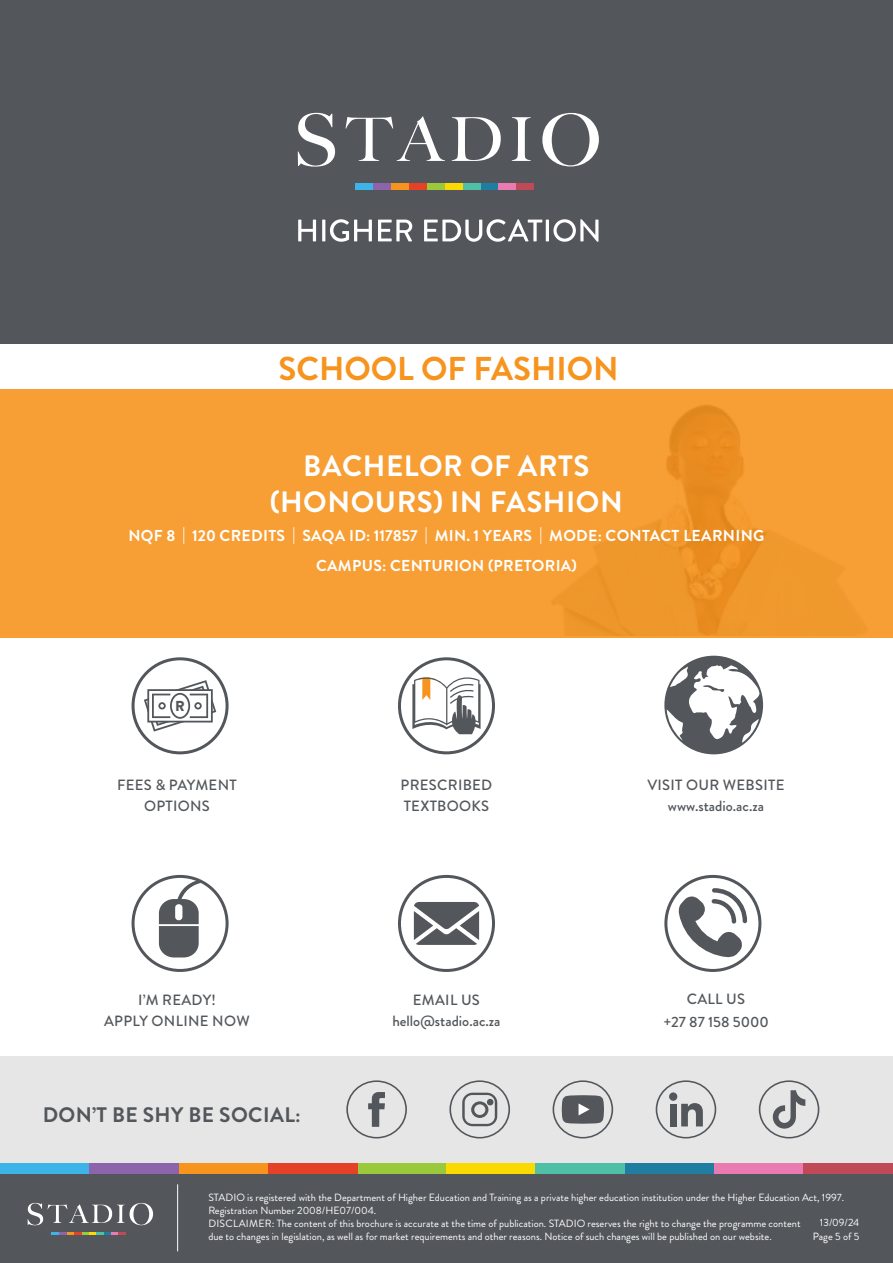
<style>
.page{position:relative;width:893px;height:1263px;background:#fff}
.page>*{position:absolute;margin:0;border:0;box-sizing:border-box;transform-origin:0 0}
.t1{font:700 33px "Brandon Grotesque";color:#f7941e}
.t2{font:700 29.4px/36.3px "Brandon Grotesque";letter-spacing:.02em;color:#fff;text-align:center}
.t3{font:700 21px "Brandon Grotesque";letter-spacing:.02em;color:#53575b}
.t4{font:700 15.75px/29.1px "Brandon Grotesque";letter-spacing:.02em;color:#fff;text-align:center}
.t5{font:500 14.85px/21px "Brandon Grotesque";letter-spacing:.02em;color:#53575b;text-align:center}
.t6{font:500 14.85px/22.5px "Brandon Grotesque";color:#53575b;text-align:center}
.t7{font:900 14.4px "Brandon Grotesque";color:#53575b}
.t8{font:10.5px/12.8px "Brandon Grotesque";color:#fff}
</style>
<div class="page">
<div style="left:0;top:1172px;width:893px;height:91px;background:#53575b"></div>
<hr style="left:177px;top:1184px;width:1px;height:67px;background:#fff">
<svg style="left:28px;top:1203px;width:125px;height:22px"></svg>
<svg style="left:52px;top:1232px;width:74px;height:3px"></svg>
<div style="left:357px;top:1163px;width:89px;height:11px;background:#9aca3c"></div>
<div style="left:179px;top:1163px;width:89px;height:11px;background:#f7941e"></div>
<div style="left:625px;top:1163px;width:89px;height:11px;background:#207da2"></div>
<div style="left:0;top:1163px;width:89px;height:11px;background:#3cb4e7"></div>
<div style="left:89px;top:1163px;width:90px;height:11px;background:#8d64aa"></div>
<div style="left:268px;top:1163px;width:89px;height:11px;background:#e44126"></div>
<div style="left:446px;top:1163px;width:90px;height:11px;background:#fada00"></div>
<div style="left:536px;top:1163px;width:89px;height:11px;background:#4fbfa5"></div>
<div style="left:714px;top:1163px;width:90px;height:11px;background:#e97bb1"></div>
<div style="left:804px;top:1163px;width:89px;height:11px;background:#bf4956"></div>
<div style="left:0;top:1056px;width:893px;height:107px;background:#e6e6e7"></div>
<div style="left:0;top:345px;width:893px;height:293px;background:#f79e34"></div>
<div style="left:0;top:0;width:893px;height:345px;background:#53575b"></div>
<div style="left:0;top:344px;width:893px;height:45px;background:#fff"></div>
<svg style="left:298px;top:113px;width:203px;height:71px"></svg>
<svg style="left:511px;top:117px;width:20px;height:44px"></svg>
<svg style="left:542px;top:113px;width:57px;height:54px"></svg>
<div style="left:427px;top:184px;width:18px;height:6px;background:#9aca3c"></div>
<div style="left:391px;top:184px;width:18px;height:6px;background:#f7941e"></div>
<div style="left:481px;top:184px;width:17px;height:6px;background:#207da2"></div>
<div style="left:355px;top:184px;width:18px;height:6px;background:#3cb4e7"></div>
<div style="left:373px;top:184px;width:18px;height:6px;background:#8d64aa"></div>
<div style="left:409px;top:184px;width:18px;height:6px;background:#e44126"></div>
<div style="left:445px;top:184px;width:18px;height:6px;background:#fada00"></div>
<div style="left:463px;top:184px;width:18px;height:6px;background:#4fbfa5"></div>
<div style="left:498px;top:184px;width:18px;height:6px;background:#e97bb1"></div>
<div style="left:516px;top:184px;width:18px;height:6px;background:#bf4956"></div>
<svg style="left:298px;top:220px;width:18px;height:21px"></svg>
<hr style="left:322px;top:220px;width:3px;height:21px;background:#fff">
<svg style="left:330px;top:219px;width:42px;height:23px"></svg>
<svg style="left:378px;top:220px;width:34px;height:21px"></svg>
<svg style="left:424px;top:219px;width:118px;height:23px"></svg>
<hr style="left:546px;top:220px;width:3px;height:21px;background:#fff">
<svg style="left:553px;top:219px;width:45px;height:23px"></svg>
<svg style="left:159px;top:880px;width:42px;height:77px"></svg>
<div style="left:132px;top:875px;width:97px;height:97px;border:3px solid #53575b;border-radius:50%"></div>
<svg style="left:678px;top:888px;width:69px;height:69px"></svg>
<div style="left:664px;top:875px;width:97px;height:97px;border:3px solid #53575b;border-radius:50%"></div>
<svg style="left:414px;top:902px;width:65px;height:43px"></svg>
<div style="left:398px;top:875px;width:97px;height:97px;border:3px solid #53575b;border-radius:50%"></div>
<svg style="left:664px;top:656px;width:99px;height:98px"></svg>
<svg style="left:412px;top:677px;width:69px;height:57px"></svg>
<div style="left:398px;top:657px;width:97px;height:97px;border:3px solid #53575b;border-radius:50%"></div>
<div style="left:132px;top:657px;width:97px;height:97px;border:3px solid #53575b;border-radius:50%"></div>
<svg style="left:144px;top:680px;width:72px;height:51px"></svg>
<svg style="left:346px;top:1080px;width:61px;height:58px"></svg>
<svg style="left:449px;top:1080px;width:61px;height:58px"></svg>
<svg style="left:656px;top:1080px;width:60px;height:58px"></svg>
<svg style="left:553px;top:1080px;width:60px;height:58px"></svg>
<svg style="left:759px;top:1080px;width:60px;height:58px"></svg>
<h1 class="t1" style="left:279px;top:345px;width:342px">SCHOOL OF FASHION</h1>
<h2 class="t2" style="left:270px;top:448px;width:355px">BACHELOR OF ARTS (HONOURS) IN FASHION</h2>
<h3 class="t4" style="left:128px;top:522px;width:637px">NQF 8 | 120 CREDITS | SAQA ID: 117857 | MIN. 1 YEARS | MODE: CONTACT LEARNING<br>CAMPUS: CENTURION (PRETORIA)</h3>
<h3 class="t7" style="left:175px;top:695px;width:11px">R</h3>
<h3 class="t5" style="left:117px;top:775px;width:121px">FEES &amp; PAYMENT<br>OPTIONS</h3>
<h3 class="t5" style="left:401px;top:775px;width:93px;text-align:left">PRESCRIBED<br>TEXTBOOKS</h3>
<h3 class="t5" style="left:104px;top:990px;width:147px">I’M READY!<br>APPLY ONLINE NOW</h3>
<h3 class="t6" style="left:392px;top:990px;width:110px;line-height:21px">EMAIL US hello@stadio.ac.za</h3>
<h3 class="t3" style="left:43px;top:1100px;width:260px">DON’T BE SHY BE SOCIAL:</h3>
<h3 class="t5" style="left:647px;top:775px;width:138px">VISIT OUR WEBSITE www.stadio.ac.za</h3>
<h3 class="t6" style="left:663px;top:988px;width:107px">CALL US<br>+27 87 158 5000</h3>
<p class="t8" style="left:208px;top:1191px;width:637px">STADIO is registered with the Department of Higher Education and Training as a private higher education institution under the Higher Education Act, 1997.<br>Registration Number 2008/HE07/004.<br>DISCLAIMER: The content of this brochure is accurate at the time of publication. STADIO reserves the right to change the programme content<br>due to changes in legislation, as well as for market requirements and other reasons. Notice of such changes will be published on our website.</p>
<p class="t8" style="left:813px;top:1216px;width:48px;line-height:13.5px;text-align:right">13/09/24<br>Page 5 of 5</p>
</div>
